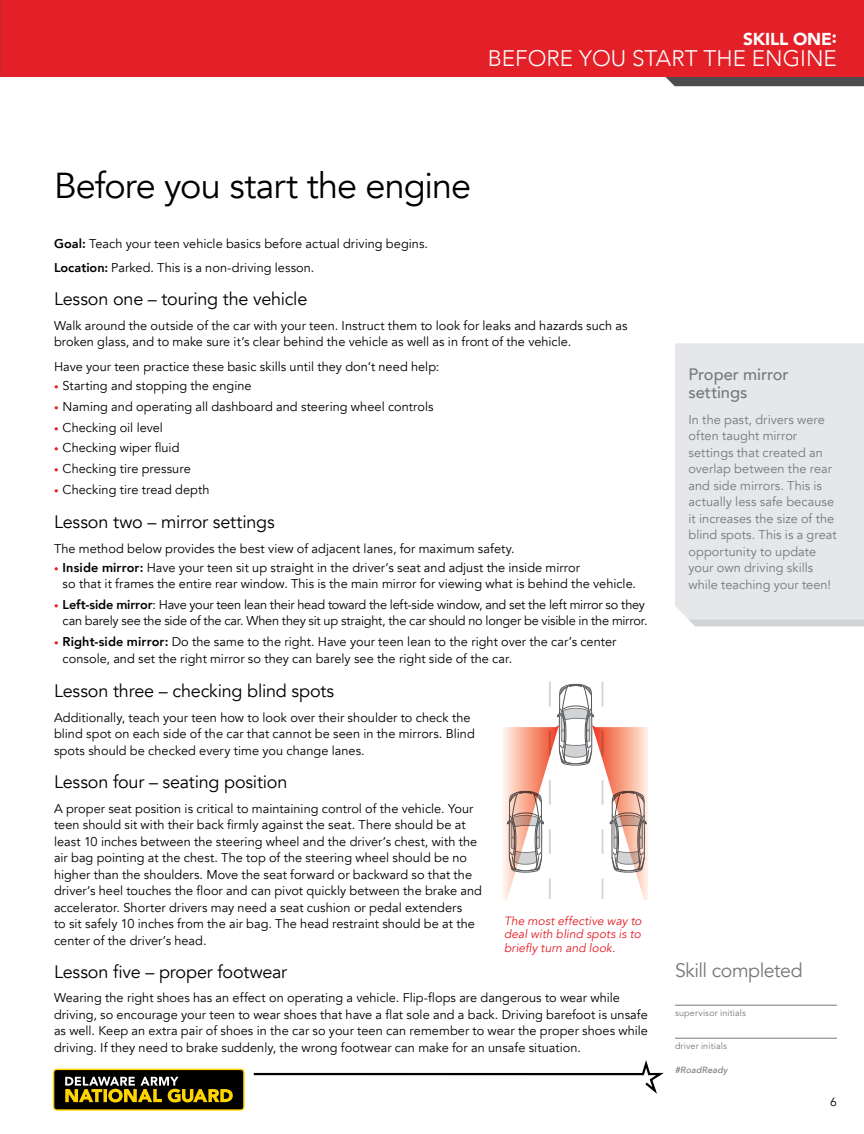
<style>
.page{position:relative;width:864px;height:1134px;background:#fff}
.page>*{position:absolute;margin:0;border:0;box-sizing:border-box;transform-origin:0 0}
.t1{font:36px "Avenir";letter-spacing:-.025em;color:#000}
.t2{font:300 22.5px "Avenir";color:#fff}
.t3{font:19.5px "Avenir";letter-spacing:-.025em;color:#77787b}
.t4{font:18px "Avenir";letter-spacing:-.01em;color:#000}
.t5{font:900 17.25px "Avenir";letter-spacing:-.01em;color:#fff}
.t6{font:500 16.5px/18px "Avenir";letter-spacing:-.005em;color:#77787b}
.t7{font:12.75px/16.5px "Avenir";letter-spacing:.005em;color:#000}
.t8{font:12.75px/16.5px "Avenir";letter-spacing:.005em;color:#77787b}
.t9{font:12.75px/16.5px "Avenir";letter-spacing:-.02em;color:#000;text-align:right}
.t10{font:italic 12px/13.5px "Avenir";letter-spacing:.005em;color:#e31f27;text-align:justify}
.t11{font:12px "Avenir";color:#000}
.t12{font:9px "Avenir";letter-spacing:.015em;color:#77787b}
.t13{font:italic 500 9px "Avenir";letter-spacing:.015em;color:#77787b}
.s1{font-weight:800}
.s2{font-size:9px;color:#e31f27}
</style>
<div class="page">
<svg style="left:503px;top:682px;width:145px;height:217px"></svg>
<hr style="left:675px;top:1005px;width:162px;height:1px;background:#77787b">
<hr style="left:675px;top:1038px;width:162px;height:1px;background:#77787b">
<svg style="left:641px;top:76px;width:223px;height:10px;background:#705d5f"></svg>
<div style="left:0;top:0;width:864px;height:76px;background:#e31f27"></div>
<div style="left:675px;top:343px;width:189px;height:277px;background:#e6e7e8"></div>
<svg style="left:689px;top:620px;width:175px;height:6px"></svg>
<svg style="left:253px;top:1060px;width:411px;height:34px"></svg>
<div style="left:54px;top:1069px;width:190px;height:41px;background:#000;border-radius:3px"></div>
<div style="left:53px;top:1069px;width:192px;height:42px;border:1px solid #ffd400;border-radius:3px"></div>
<svg style="left:65px;top:1077px;width:168px;height:25px"></svg>
<h3 class="t5" style="left:743px;top:24px;width:95px">SKILL ONE:</h3>
<h2 class="t2" style="left:488px;top:45px;width:351px">BEFORE YOU START THE ENGINE</h2>
<h1 class="t1" style="left:54px;top:164px;width:419px">Before you start the engine</h1>
<p class="t7" style="left:54px;top:231px;width:376px;line-height:24.8px"><span class="s1">Goal:</span> Teach your teen vehicle basics before actual driving begins.<br><span class="s1">Location:</span> Parked. This is a non-driving lesson.</p>
<h3 class="t4" style="left:54px;top:288px;width:255px">Lesson one – touring the vehicle</h3>
<p class="t7" style="left:54px;top:318px;width:575px">Walk around the outside of the car with your teen. Instruct them to look for leaks and hazards such as broken glass, and to make sure it’s clear behind the vehicle as well as in front of the vehicle.</p>
<p class="t7" style="left:54px;top:359px;width:387px">Have your teen practice these basic skills until they don’t need help:</p>
<p class="t7" style="left:54px;top:378px;width:199px"><span class="s2">•</span> Starting and stopping the engine</p>
<p class="t7" style="left:54px;top:399px;width:381px"><span class="s2">•</span> Naming and operating all dashboard and steering wheel controls</p>
<p class="t7" style="left:54px;top:419px;width:110px"><span class="s2">•</span> Checking oil level</p>
<p class="t7" style="left:54px;top:440px;width:127px"><span class="s2">•</span> Checking wiper fluid</p>
<p class="t7" style="left:54px;top:460px;width:138px"><span class="s2">•</span> Checking tire pressure</p>
<p class="t7" style="left:54px;top:481px;width:157px"><span class="s2">•</span> Checking tire tread depth</p>
<h3 class="t4" style="left:54px;top:511px;width:222px">Lesson two – mirror settings</h3>
<p class="t7" style="left:54px;top:540px;width:462px">The method below provides the best view of adjacent lanes, for maximum safety.</p>
<p class="t7" style="left:63px;top:559px;width:575px;text-indent:-9px"><span class="s2">•</span> <span class="s1">Inside mirror:</span> Have your teen sit up straight in the driver’s seat and adjust the inside mirror<br>so that it frames the entire rear window. This is the main mirror for viewing what is behind the vehicle.</p>
<p class="t9" style="left:54px;top:597px;width:595px"><span class="s2">•</span> <span class="s1">Left-side mirror</span>: Have your teen lean their head toward the left-side window, and set the left mirror so they can barely see the side of the car. When they sit up straight, the car should no longer be visible in the mirror.</p>
<p class="t7" style="left:63px;top:634px;width:555px;text-indent:-9px"><span class="s2">•</span> <span class="s1">Right-side mirror:</span> Do the same to the right. Have your teen lean to the right over the car’s center console, and set the right mirror so they can barely see the right side of the car.</p>
<h3 class="t4" style="left:54px;top:680px;width:282px">Lesson three – checking blind spots</h3>
<p class="t7" style="left:54px;top:709px;width:422px">Additionally, teach your teen how to look over their shoulder to check the blind spot on each side of the car that cannot be seen in the mirrors. Blind spots should be checked every time you change lanes.</p>
<h3 class="t4" style="left:54px;top:771px;width:235px">Lesson four – seating position</h3>
<p class="t7" style="left:54px;top:800px;width:429px">A proper seat position is critical to maintaining control of the vehicle. Your teen should sit with their back firmly against the seat. There should be at least 10 inches between the steering wheel and the driver’s chest, with the air bag pointing at the chest. The top of the steering wheel should be no higher than the shoulders. Move the seat forward or backward so that the driver’s heel touches the floor and can pivot quickly between the brake and accelerator. Shorter drivers may need a seat cushion or pedal extenders<br>to sit safely 10 inches from the air bag. The head restraint should be at the center of the driver’s head.</p>
<h3 class="t4" style="left:54px;top:961px;width:235px">Lesson five – proper footwear</h3>
<p class="t7" style="left:54px;top:990px;width:596px">Wearing the right shoes has an effect on operating a vehicle. Flip-flops are dangerous to wear while driving, so encourage your teen to wear shoes that have a flat sole and a back. Driving barefoot is unsafe as well. Keep an extra pair of shoes in the car so your teen can remember to wear the proper shoes while driving. If they need to brake suddenly, the wrong footwear can make for an unsafe situation.</p>
<p class="t10" style="left:504px;top:914px;width:139px">The most effective way to deal with blind spots is to briefly turn and look.</p>
<p class="t6" style="left:688px;top:364px;width:102px">Proper mirror settings</p>
<p class="t8" style="left:688px;top:411px;width:150px">In the past, drivers were often taught mirror settings that created an overlap between the rear and side mirrors. This is actually less safe because it increases the size of the blind spots. This is a great opportunity to update your own driving skills while teaching your teen!</p>
<h3 class="t3" style="left:675px;top:959px;width:129px">Skill completed</h3>
<p class="t12" style="left:675px;top:1008px;width:73px">supervisor initials</p>
<p class="t12" style="left:675px;top:1041px;width:53px">driver initials</p>
<p class="t13" style="left:675px;top:1065px;width:54px">#RoadReady</p>
<p class="t11" style="left:830px;top:1094px;width:8px">6</p>
</div>
